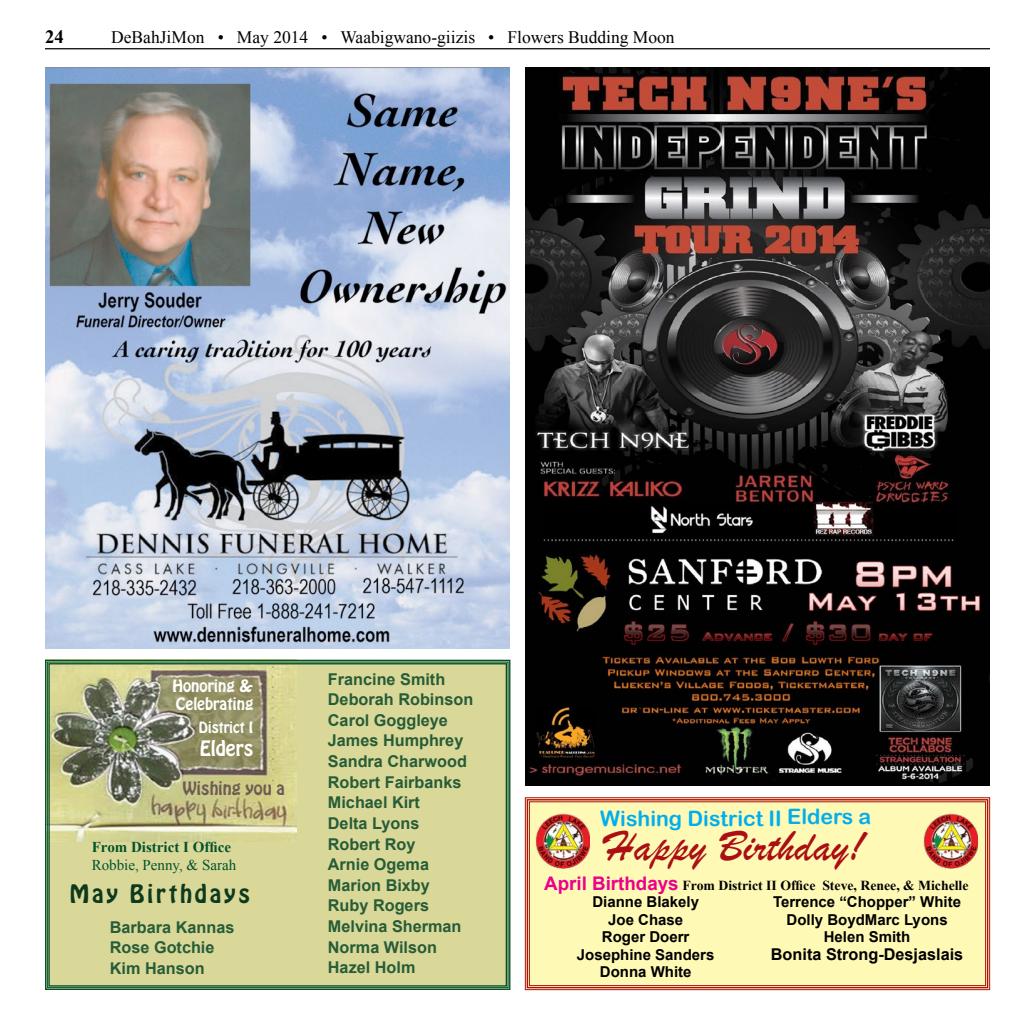
<style>
.page{position:relative;width:1035px;height:1035px;background:#fff}
.page>*{position:absolute;margin:0;border:0;box-sizing:border-box;transform-origin:0 0}
.t1{font:45px "Brush Script";color:#ab0f14}
.t2{font:22.5px "Hobo Std";letter-spacing:.12em;color:#0d3a1e}
.t3{font:21.25px "Arial Rounded MT Bold";color:#00aeef}
.t4{font:18.75px "Hobo Std";color:#fff}
.t5{font:700 18.75px "Times New Roman";color:#000}
.t6{font:17.5px "Times New Roman";color:#000}
.t7{font:700 16.25px/20.6px "Arial";color:#275c39}
.t8{font:700 16.25px "Arial";color:#000}
.t9{font:16.25px "Hobo Std";color:#6d5c53}
.t10{font:700 15px/17.5px "Arial";color:#000;text-align:center}
.t11{font:15px/18px "Hobo Std";color:#fff}
.t12{font:700 15px "Times New Roman";color:#03522e}
.t13{font:15px "Times New Roman";color:#03522e}
.t14{font:700 13.75px "Times New Roman";color:#000}
.t15{font:13.75px "Hobo Std";color:#fff}
.s1{font-family:"Arial";font-size:18.75px;color:#ec008c}
</style>
<div class="page">
<hr style="left:45px;top:48px;width:945px;height:1px;background:#000">
<div style="left:525px;top:797px;width:465px;height:193px;background:#fff9b6"></div>
<div style="left:527px;top:799px;width:461px;height:189px;border:1px solid #ab0f14"></div>
<div style="left:529px;top:801px;width:457px;height:185px;border:1px solid #ab0f14"></div>
<img style="left:923px;top:814px;width:55px;height:55px">
<img style="left:45px;top:68px;width:465px;height:581px">
<svg style="left:45px;top:659px;width:466px;height:331px;background:#c7c78e"></svg>
<div style="left:48px;top:663px;width:459px;height:324px;border:1px solid #03522e"></div>
<img style="left:525px;top:68px;width:465px;height:718px">
<img style="left:535px;top:814px;width:55px;height:55px">
<p class="t5" style="left:45px;top:23px;width:20px">24</p>
<p class="t6" style="left:111px;top:25px;width:565px">DeBahJiMon • May 2014 • Waabigwano-giizis • Flowers Budding Moon</p>
<p class="t11" style="left:172px;top:677px;width:82px">Honoring &amp;<br>Celebrating</p>
<p class="t15" style="left:199px;top:718px;width:56px">District I</p>
<p class="t4" style="left:200px;top:735px;width:55px">Elders</p>
<p class="t9" style="left:183px;top:777px;width:104px">Wishing you a</p>
<p class="t12" style="left:92px;top:836px;width:141px">From District I Office</p>
<p class="t13" style="left:92px;top:855px;width:146px">Robbie, Penny, &amp; Sarah</p>
<h2 class="t2" style="left:70px;top:878px;width:182px">May Birthdays</h2>
<p class="t7" style="left:110px;top:917px;width:126px">Barbara Kannas<br>Rose Gotchie<br>Kim Hanson</p>
<p class="t7" style="left:328px;top:669px;width:147px">Francine Smith<br>Deborah Robinson<br>Carol Goggleye<br>James Humphrey<br>Sandra Charwood<br>Robert Fairbanks<br>Michael Kirt<br>Delta Lyons<br>Robert Roy<br>Arnie Ogema<br>Marion Bixby<br>Ruby Rogers<br>Melvina Sherman<br>Norma Wilson<br>Hazel Holm</p>
<h3 class="t3" style="left:600px;top:806px;width:272px">Wishing District II Elders a</h3>
<h1 class="t1" style="left:605px;top:816px;width:260px">Happy Birthday!</h1>
<p class="t14" style="left:544px;top:875px;width:426px"><span class="s1">April Birthdays</span> From District II Office Steve, Renee, &amp; Michelle</p>
<p class="t10" style="left:577px;top:894px;width:139px">Dianne Blakely<br>Joe Chase<br>Roger Doerr<br>Josephine Sanders<br>Donna White</p>
<p class="t10" style="left:773px;top:894px;width:190px">Terrence “Chopper” White<br>Dolly BoydMarc Lyons<br>Helen Smith</p>
<p class="t8" style="left:771px;top:943px;width:194px">Bonita Strong-Desjaslais</p>
</div>
